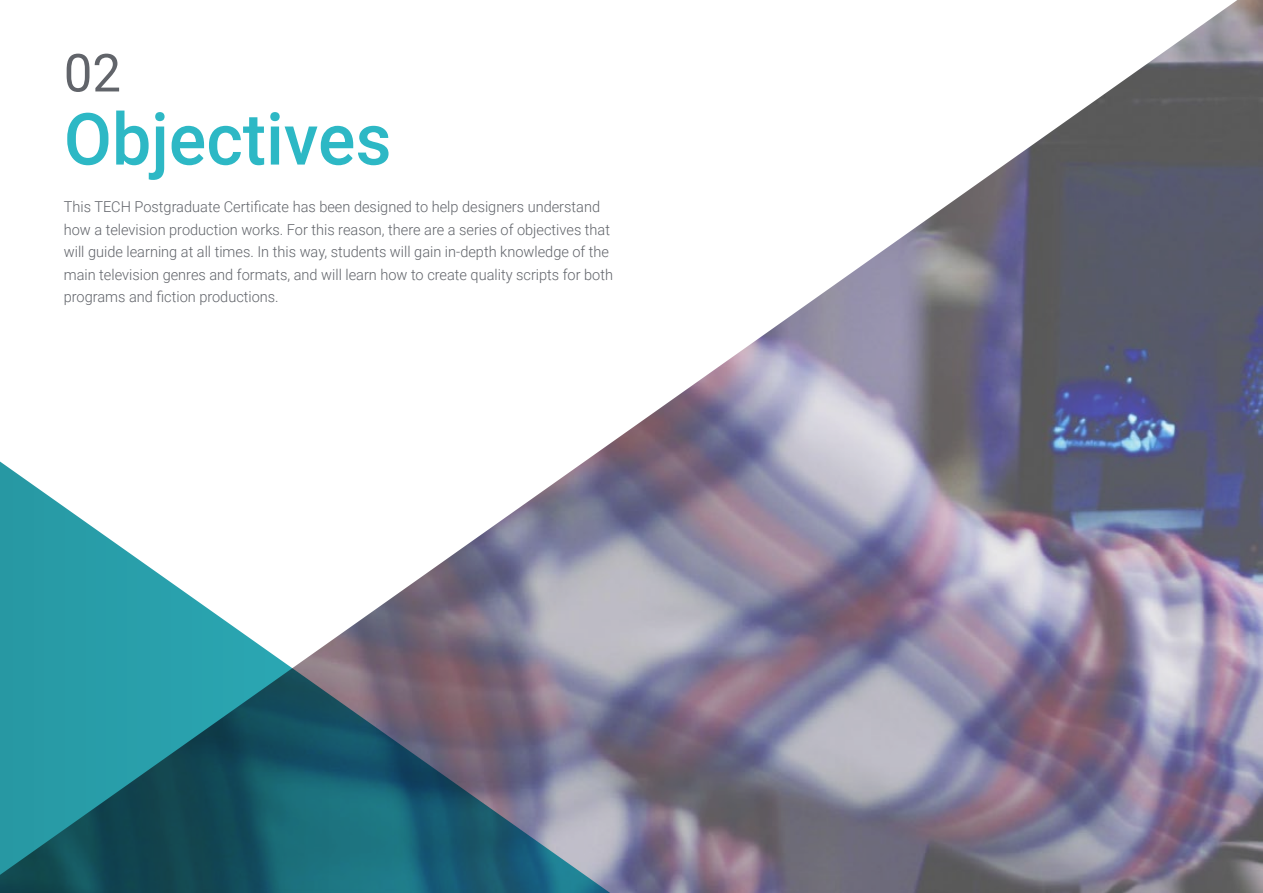
<style>
.page{position:relative;width:1263px;height:893px;background:#fff}
.page>*{position:absolute;margin:0;border:0;box-sizing:border-box;transform-origin:0 0}
.t1{font:500 72px "Roboto";color:#2db8c5}
.t2{font:52.5px "Roboto";color:#61646a}
.t3{font:300 15px/22.5px "Roboto";color:#61646a}
</style>
<div class="page">
<img style="left:606px;top:0;width:657px;height:893px">
<svg style="left:0;top:446px;width:640px;height:447px"></svg>
<h2 class="t2" style="left:64px;top:36px;width:59px">02</h2>
<h1 class="t1" style="left:64px;top:89px;width:329px">Objectives</h1>
<p class="t3" style="left:64px;top:195px;width:551px">This TECH Postgraduate Certificate has been designed to help designers understand how a television production works. For this reason, there are a series of objectives that will guide learning at all times. In this way, students will gain in-depth knowledge of the main television genres and formats, and will learn how to create quality scripts for both programs and fiction productions.</p>
</div>
